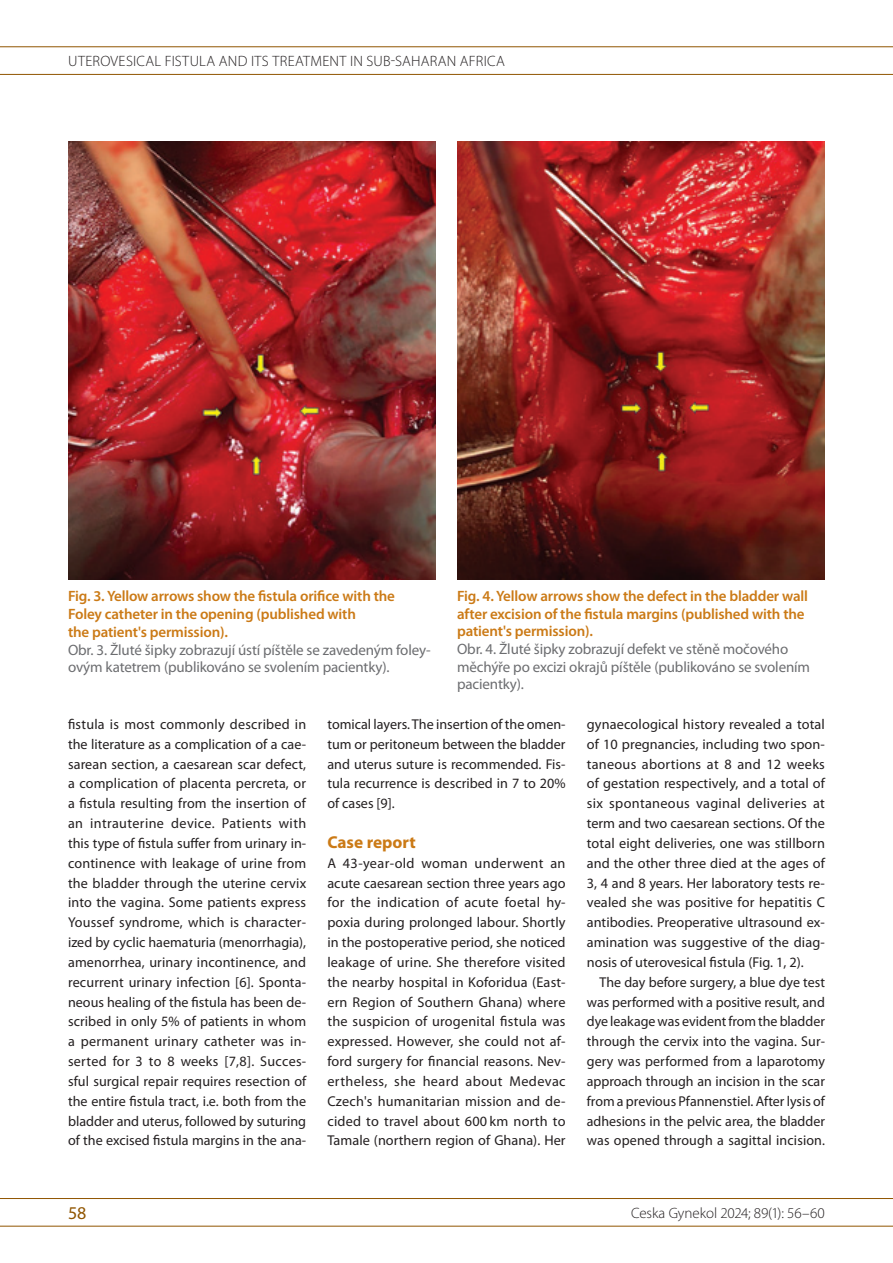
<style>
.page{position:relative;width:893px;height:1263px;background:#fff}
.page>*{position:absolute;margin:0;border:0;box-sizing:border-box;transform-origin:0 0}
.t1{font:18px "Myriad Pro";color:#905500}
.t2{font:700 17.25px "Myriad Pro";color:#cb7a16}
.t3{font:600 15px/17.7px "Myriad Pro";letter-spacing:-.01em;color:#cb7a16}
.t4{font:15px/17.7px "Myriad Pro";letter-spacing:-.01em;color:#6c6d70}
.t5{font:300 15px "Myriad Pro";letter-spacing:.015em;color:#231f20}
.t6{font:300 15px "Myriad Pro";letter-spacing:-.015em;color:#231f20}
.t7{font:14.25px/19.8px "Myriad Pro";color:#231f20;text-align:justify}
</style>
<div class="page">
<hr style="left:0;top:46px;width:893px;height:1px;background:#905500">
<hr style="left:0;top:74px;width:893px;height:1px;background:#905500">
<hr style="left:0;top:1198px;width:893px;height:1px;background:#905500">
<hr style="left:0;top:1226px;width:893px;height:1px;background:#905500">
<img style="left:68px;top:142px;width:368px;height:437px">
<img style="left:457px;top:142px;width:368px;height:437px">
<p class="t5" style="left:68px;top:53px;width:438px">UTEROVESICAL FISTU LA AND ITS TREATM ENT IN SUB-SAHARAN AFRICA</p>
<p class="t3" style="left:68px;top:587px;width:328px">Fig. 3. Yellow arrows show the fistula orifice with the<br>Foley catheter in the opening (published with<br>the patient's permission).</p>
<p class="t4" style="left:68px;top:640px;width:364px">Obr. 3. Žluté šipky zobrazují ústí píštěle se zavedeným foley&shy;ovým katetrem (publikováno se svolením pacientky).</p>
<p class="t3" style="left:457px;top:587px;width:352px">Fig. 4. Yellow arrows show the defect in the bladder wall after excision of the fistula margins (published with the patient's permission).</p>
<p class="t4" style="left:457px;top:640px;width:354px">Obr. 4. Žluté šipky zobrazují defekt ve stěně močového měchýře po excizi okrajů píštěle (publikováno se svolením pacientky).</p>
<p class="t7" style="left:68px;top:714px;width:240px">fistula is most commonly described in the literature as a complication of a cae&shy;sarean section, a caesarean scar defect, a complication of placenta percreta, or a fistula resulting from the insertion of an intrauterine device. Patients with this type of fistula suffer from urinary in&shy;continence with leakage of urine from the bladder through the uterine cervix into the vagina. Some patients express Youssef syndrome, which is character&shy;ized by cyclic haematuria (menorrhagia), amenorrhea, urinary incontinence, and recurrent urinary infection [6]. Sponta&shy;neous healing of the fistula has been de&shy;scribed in only 5% of patients in whom a permanent urinary catheter was in&shy;serted for 3 to 8 weeks [7,8]. Succes&shy;sful surgical repair requires resection of the entire fistula tract, i.e. both from the bladder and uterus, followed by suturing of the excised fistula margins in the ana-</p>
<p class="t7" style="left:327px;top:714px;width:240px">tomical layers. The insertion of the omen&shy;tum or peritoneum between the bladder and uterus suture is recommended. Fis&shy;tula recurrence is described in 7 to 20% of cases [9].</p>
<p class="t2" style="left:327px;top:831px;width:90px">Case report</p>
<p class="t7" style="left:327px;top:853px;width:240px">A 43-year-old woman underwent an acute caesarean section three years ago for the indication of acute foetal hy&shy;poxia during prolonged labour. Shortly in the postoperative period, she noticed leakage of urine. She therefore visited the nearby hospital in Koforidua (East&shy;ern Region of Southern Ghana) where the suspicion of urogenital fistula was expressed. However, she could not af&shy;ford surgery for financial reasons. Nev&shy;ertheless, she heard about Medevac Czech's humanitarian mission and de&shy;cided to travel about 600 km north to Tamale (northern region of Ghana). Her</p>
<p class="t7" style="left:587px;top:714px;width:240px">gynaecological history revealed a total of 10 pregnancies, including two spon&shy;taneous abortions at 8 and 12 weeks of gestation respectively, and a total of six spontaneous vaginal deliveries at term and two caesarean sections. Of the total eight deliveries, one was stillborn and the other three died at the ages of 3, 4 and 8 years. Her laboratory tests re&shy;vealed she was positive for hepatitis C antibodies. Preoperative ultrasound ex&shy;amination was suggestive of the diag&shy;nosis of uterovesical fistula (Fig. 1, 2).</p>
<p class="t7" style="left:587px;top:972px;width:240px;text-indent:13px">The day before surgery, a blue dye test was performed with a positive result, and dye leakage was evident from the bladder through the cervix into the vagina. Sur&shy;gery was performed from a laparotomy approach through an incision in the scar from a previous Pfannenstiel. After lysis of adhesions in the pelvic area, the bladder was opened through a sagittal incision.</p>
<p class="t1" style="left:68px;top:1202px;width:20px">58</p>
<p class="t6" style="left:631px;top:1205px;width:195px">CESKA GYNEKOL 2024; 89(1): 56–60</p>
</div>
